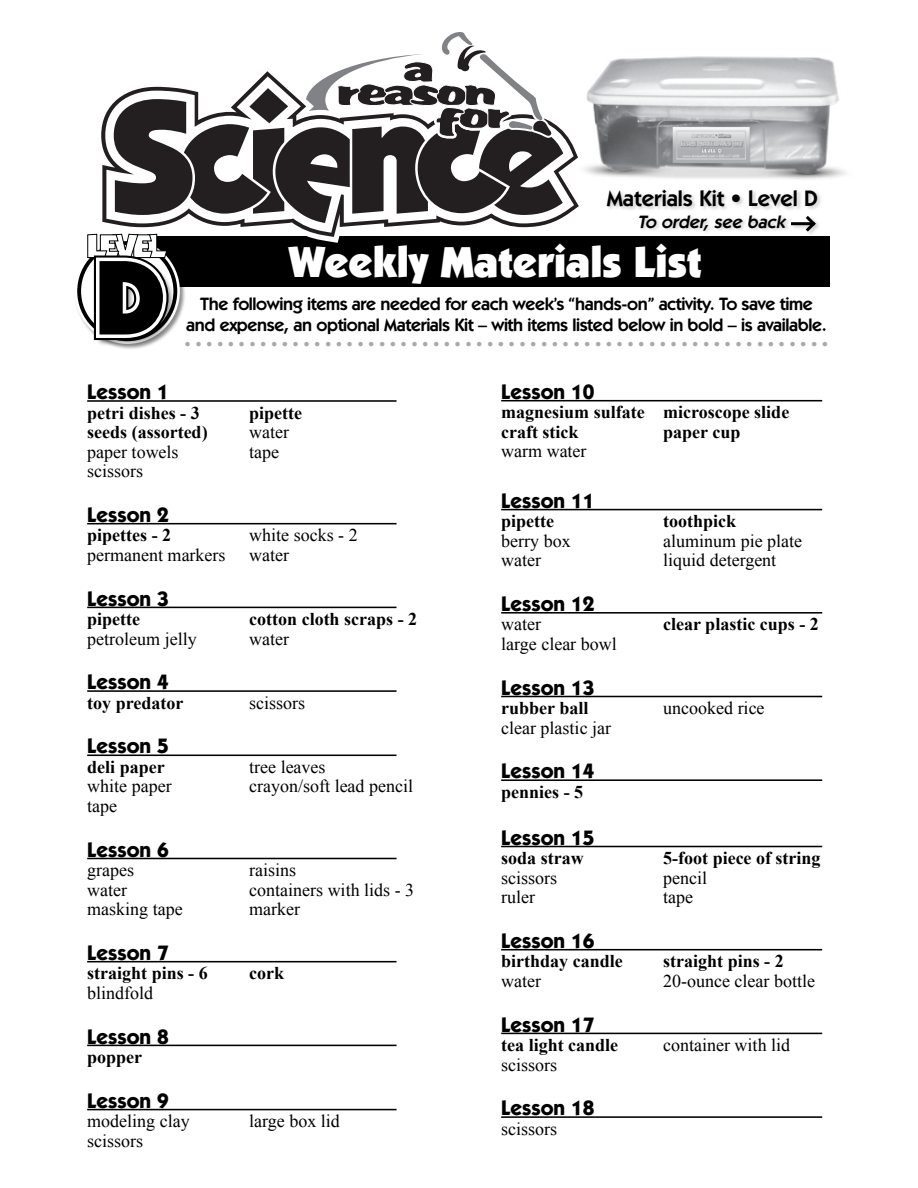
<style>
.page{position:relative;width:918px;height:1188px;background:#fff}
.page>*{position:absolute;margin:0;border:0;box-sizing:border-box;transform-origin:0 0}
.t1{font:900 106.95px "Itc Kabel";color:#000}
.t2{font:900 43.5px "Itc Kabel";color:#fff}
.t3{font:600 22.5px "Itc Kabel";color:#000}
.t4{font:700 21px "Itc Kabel";color:#000}
.t5{font:18px "Times New Roman";color:#000}
.t6{font:700 18px/19.5px "Times New Roman";color:#000}
.t7{font:600 18px/21.6px "Itc Kabel";letter-spacing:-.02em;color:#000;text-align:center}
.t8{font:18px "Times New Roman";color:#a7a9ac}
.t9{font:italic 600 18px "Itc Kabel";color:#000}
</style>
<div class="page">
<hr style="left:87px;top:400px;width:310px;height:2px;background:#000">
<hr style="left:87px;top:523px;width:310px;height:1px;background:#000">
<hr style="left:87px;top:607px;width:310px;height:1px;background:#000">
<hr style="left:87px;top:690px;width:310px;height:2px;background:#000">
<hr style="left:87px;top:755px;width:310px;height:1px;background:#000">
<hr style="left:87px;top:858px;width:310px;height:1px;background:#000">
<hr style="left:87px;top:961px;width:310px;height:1px;background:#000">
<hr style="left:87px;top:1045px;width:310px;height:1px;background:#000">
<hr style="left:87px;top:1109px;width:310px;height:1px;background:#000">
<hr style="left:501px;top:400px;width:321px;height:1px;background:#000">
<hr style="left:501px;top:509px;width:321px;height:1px;background:#000">
<hr style="left:501px;top:612px;width:321px;height:2px;background:#000">
<hr style="left:501px;top:696px;width:321px;height:1px;background:#000">
<hr style="left:501px;top:779px;width:321px;height:2px;background:#000">
<hr style="left:501px;top:846px;width:321px;height:1px;background:#000">
<hr style="left:501px;top:949px;width:321px;height:1px;background:#000">
<hr style="left:501px;top:1033px;width:321px;height:1px;background:#000">
<hr style="left:501px;top:1116px;width:321px;height:2px;background:#000">
<img style="left:586px;top:56px;width:260px;height:123px">
<div style="left:606px;top:188px;width:216px;height:24px;background:#000;opacity:.2"></div>
<div style="left:155px;top:237px;width:675px;height:50px;background:#000"></div>
<div style="left:638px;top:214px;width:154px;height:22px;background:#000;opacity:.2"></div>
<div style="left:790px;top:215px;width:31px;height:21px;background:#000;opacity:.2"></div>
<hr style="left:791px;top:222px;width:22px;height:3px;background:#000">
<svg style="left:803px;top:215px;width:16px;height:20px"></svg>
<svg style="left:101px;top:116px;width:478px;height:121px"></svg>
<svg style="left:105px;top:106px;width:469px;height:127px"></svg>
<svg style="left:111px;top:32px;width:455px;height:194px"></svg>
<div style="left:74px;top:238px;width:113px;height:113px;background:#000;opacity:.45"></div>
<div style="left:75px;top:239px;width:105px;height:105px;border:14px solid #fff;border-radius:50%"></div>
<svg style="left:79px;top:243px;width:96px;height:96px"></svg>
<div style="left:96px;top:257px;width:80px;height:90px;background:#000;opacity:.4"></div>
<svg style="left:87px;top:233px;width:87px;height:113px"></svg>
<p class="t3" style="left:607px;top:185px;width:213px">Materials Kit • Level D</p>
<h1 class="t1" style="left:94px;top:232px;width:73px">D</h1>
<p class="t9" style="left:638px;top:211px;width:153px">To order, see back</p>
<h2 class="t2" style="left:289px;top:235px;width:414px">Weekly Materials List</h2>
<p class="t7" style="left:186px;top:293px;width:642px">The following items are needed for each week’s “hands-on” activity. To save time and expense, an optional Materials Kit – with items listed below in bold – is available.</p>
<p class="t8" style="left:185px;top:334px;width:645px">• • • • • • • • • • • • • • • • • • • • • • • • • • • • • • • • • • • • • • • • • • • • • • • • • • • • • • • • • • • •</p>
<p class="t4" style="left:87px;top:379px;width:83px">Lesson 1</p>
<p class="t6" style="left:87px;top:403px;width:114px">petri dishes - 3</p>
<p class="t6" style="left:249px;top:403px;width:54px">pipette</p>
<p class="t6" style="left:87px;top:422px;width:122px">seeds (assorted)</p>
<p class="t5" style="left:249px;top:422px;width:41px">water</p>
<p class="t5" style="left:87px;top:441px;width:93px">paper towels</p>
<p class="t5" style="left:249px;top:441px;width:31px">tape</p>
<p class="t5" style="left:87px;top:461px;width:57px">scissors</p>
<p class="t4" style="left:87px;top:502px;width:83px">Lesson 2</p>
<p class="t6" style="left:87px;top:525px;width:85px">pipettes - 2</p>
<p class="t5" style="left:249px;top:525px;width:110px">white socks - 2</p>
<p class="t5" style="left:87px;top:544px;width:140px">permanent markers</p>
<p class="t5" style="left:249px;top:544px;width:41px">water</p>
<p class="t4" style="left:87px;top:586px;width:83px">Lesson 3</p>
<p class="t6" style="left:87px;top:609px;width:54px">pipette</p>
<p class="t6" style="left:249px;top:609px;width:169px">cotton cloth scraps - 2</p>
<p class="t5" style="left:87px;top:628px;width:111px">petroleum jelly</p>
<p class="t5" style="left:249px;top:628px;width:41px">water</p>
<p class="t4" style="left:87px;top:669px;width:83px">Lesson 4</p>
<p class="t6" style="left:87px;top:693px;width:98px">toy predator</p>
<p class="t5" style="left:249px;top:692px;width:57px">scissors</p>
<p class="t4" style="left:87px;top:733px;width:83px">Lesson 5</p>
<p class="t6" style="left:87px;top:757px;width:79px">deli paper</p>
<p class="t5" style="left:249px;top:757px;width:78px">tree leaves</p>
<p class="t5" style="left:87px;top:776px;width:86px">white paper</p>
<p class="t5" style="left:249px;top:776px;width:165px">crayon/soft lead pencil</p>
<p class="t5" style="left:87px;top:795px;width:31px">tape</p>
<p class="t4" style="left:87px;top:837px;width:83px">Lesson 6</p>
<p class="t5" style="left:87px;top:860px;width:48px">grapes</p>
<p class="t5" style="left:249px;top:860px;width:48px">raisins</p>
<p class="t5" style="left:87px;top:879px;width:41px">water</p>
<p class="t5" style="left:249px;top:879px;width:166px">containers with lids - 3</p>
<p class="t5" style="left:87px;top:899px;width:97px">masking tape</p>
<p class="t5" style="left:249px;top:899px;width:52px">marker</p>
<p class="t4" style="left:87px;top:940px;width:83px">Lesson 7</p>
<p class="t6" style="left:87px;top:963px;width:122px">straight pins - 6</p>
<p class="t6" style="left:249px;top:963px;width:36px">cork</p>
<p class="t5" style="left:87px;top:982px;width:68px">blindfold</p>
<p class="t4" style="left:87px;top:1024px;width:83px">Lesson 8</p>
<p class="t6" style="left:87px;top:1047px;width:57px">popper</p>
<p class="t4" style="left:87px;top:1088px;width:83px">Lesson 9</p>
<p class="t5" style="left:87px;top:1111px;width:104px">modeling clay</p>
<p class="t5" style="left:249px;top:1111px;width:92px">large box lid</p>
<p class="t5" style="left:87px;top:1130px;width:57px">scissors</p>
<p class="t4" style="left:501px;top:379px;width:95px">Lesson 10</p>
<p class="t6" style="left:501px;top:402px;width:290px">magnesium sulfate microscope slide craft stick</p>
<p class="t6" style="left:663px;top:422px;width:79px">paper cup</p>
<p class="t5" style="left:501px;top:441px;width:87px">warm water</p>
<p class="t4" style="left:501px;top:488px;width:95px">Lesson 11</p>
<p class="t6" style="left:501px;top:511px;width:54px">pipette</p>
<p class="t6" style="left:663px;top:511px;width:75px">toothpick</p>
<p class="t5" style="left:501px;top:530px;width:71px">berry box</p>
<p class="t5" style="left:663px;top:530px;width:140px">aluminum pie plate</p>
<p class="t5" style="left:501px;top:550px;width:41px">water</p>
<p class="t5" style="left:663px;top:550px;width:115px">liquid detergent</p>
<p class="t4" style="left:501px;top:591px;width:95px">Lesson 12</p>
<p class="t5" style="left:501px;top:614px;width:41px">water</p>
<p class="t6" style="left:663px;top:615px;width:157px">clear plastic cups - 2</p>
<p class="t5" style="left:501px;top:634px;width:117px">large clear bowl</p>
<p class="t4" style="left:501px;top:675px;width:95px">Lesson 13</p>
<p class="t6" style="left:501px;top:698px;width:89px">rubber ball</p>
<p class="t5" style="left:663px;top:698px;width:103px">uncooked rice</p>
<p class="t5" style="left:501px;top:717px;width:111px">clear plastic jar</p>
<p class="t4" style="left:501px;top:758px;width:95px">Lesson 14</p>
<p class="t6" style="left:501px;top:782px;width:84px">pennies - 5</p>
<p class="t4" style="left:501px;top:825px;width:95px">Lesson 15</p>
<p class="t6" style="left:501px;top:848px;width:84px">soda straw</p>
<p class="t6" style="left:663px;top:848px;width:159px">5-foot piece of string</p>
<p class="t5" style="left:501px;top:867px;width:57px">scissors</p>
<p class="t5" style="left:663px;top:867px;width:45px">pencil</p>
<p class="t5" style="left:501px;top:887px;width:35px">ruler</p>
<p class="t5" style="left:663px;top:887px;width:31px">tape</p>
<p class="t4" style="left:501px;top:928px;width:95px">Lesson 16</p>
<p class="t6" style="left:501px;top:951px;width:123px">birthday candle</p>
<p class="t6" style="left:663px;top:951px;width:122px">straight pins - 2</p>
<p class="t5" style="left:501px;top:970px;width:41px">water</p>
<p class="t5" style="left:663px;top:970px;width:153px">20-ounce clear bottle</p>
<p class="t4" style="left:501px;top:1012px;width:95px">Lesson 17</p>
<p class="t6" style="left:501px;top:1035px;width:118px">tea light candle</p>
<p class="t5" style="left:663px;top:1035px;width:128px">container with lid</p>
<p class="t5" style="left:501px;top:1054px;width:57px">scissors</p>
<p class="t4" style="left:501px;top:1095px;width:95px">Lesson 18</p>
<p class="t5" style="left:501px;top:1118px;width:57px">scissors</p>
</div>
